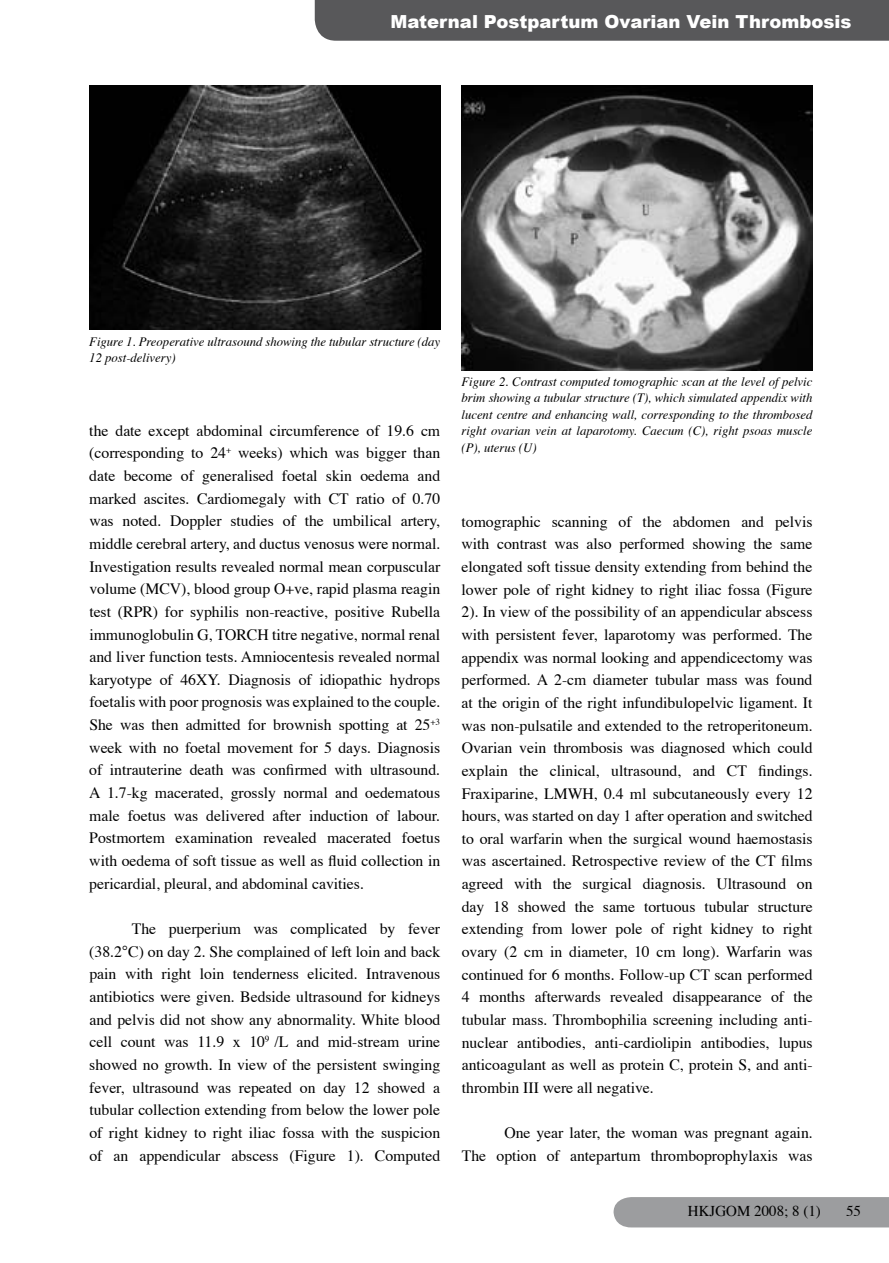
<style>
.page{position:relative;width:889px;height:1263px;background:#fff}
.page>*{position:absolute;margin:0;border:0;box-sizing:border-box;transform-origin:0 0}
.t1{font:900 18px "Arial";color:#fff}
.t2{font:15.75px/22.6px "Times";color:#000;text-align:justify}
.t3{font:15px "Times";color:#000}
.t4{font:italic 12.75px/16.5px "Times";color:#000}
</style>
<div class="page">
<div style="left:315px;top:0;width:574px;height:41px;background:#58585a"></div>
<div style="left:613px;top:1197px;width:276px;height:30px;background:#9c9d9f"></div>
<img style="left:89px;top:85px;width:351px;height:245px">
<img style="left:461px;top:85px;width:351px;height:285px">
<p class="t1" style="left:390px;top:12px;width:462px">Maternal Postpartum Ovarian Vein Thrombosis</p>
<p class="t4" style="left:89px;top:332px;width:352px">Figure 1. Preoperative ultrasound showing the tubular structure (day<br>12 post-delivery)</p>
<p class="t2" style="left:89px;top:418px;width:352px">the date except abdominal circumference of 19.6 cm (corresponding to 24<sup>+</sup> weeks) which was bigger than date become of generalised foetal skin oedema and marked ascites. Cardiomegaly with CT ratio of 0.70 was noted. Doppler studies of the umbilical artery, middle cerebral artery, and ductus venosus were normal.<br>Investigation results revealed normal mean corpuscular volume (MCV), blood group O+ve, rapid plasma reagin test (RPR) for syphilis non-reactive, positive Rubella immunoglobulin G, TORCH titre negative, normal renal and liver function tests. Amniocentesis revealed normal karyotype of 46XY. Diagnosis of idiopathic hydrops foetalis with poor prognosis was explained to the couple.<br>She was then admitted for brownish spotting at 25<sup>+3 </sup>week with no foetal movement for 5 days. Diagnosis of intrauterine death was confirmed with ultrasound.<br>A 1.7-kg macerated, grossly normal and oedematous male foetus was delivered after induction of labour.<br>Postmortem examination revealed macerated foetus with oedema of soft tissue as well as fluid collection in pericardial, pleural, and abdominal cavities.</p>
<p class="t2" style="left:89px;top:916px;width:352px;text-indent:43px">The puerperium was complicated by fever (38.2 C) on day 2. She complained of left loin and back pain with right loin tenderness elicited. Intravenous antibiotics were given. Bedside ultrasound for kidneys and pelvis did not show any abnormality. White blood cell count was 11.9 x 10<sup>9</sup> /L and mid-stream urine showed no growth. In view of the persistent swinging fever, ultrasound was repeated on day 12 showed a tubular collection extending from below the lower pole of right kidney to right iliac fossa with the suspicion of an appendicular abscess (Figure 1). Computed</p>
<p class="t4" style="left:461px;top:372px;width:352px;text-align:justify">Figure 2. Contrast computed tomographic scan at the level of pelvic brim showing a tubular structure (T), which simulated appendix with lucent centre and enhancing wall, corresponding to the thrombosed right ovarian vein at laparotomy. Caecum (C), right psoas muscle (P), uterus (U)</p>
<p class="t2" style="left:461px;top:509px;width:353px">tomographic scanning of the abdomen and pelvis with contrast was also performed showing the same elongated soft tissue density extending from behind the lower pole of right kidney to right iliac fossa (Figure 2). In view of the possibility of an appendicular abscess with persistent fever, laparotomy was performed. The appendix was normal looking and appendicectomy was performed. A 2-cm diameter tubular mass was found at the origin of the right infundibulopelvic ligament. It was non-pulsatile and extended to the retroperitoneum.<br>Ovarian vein thrombosis was diagnosed which could explain the clinical, ultrasound, and CT findings.<br>Fraxiparine, LMWH, 0.4 ml subcutaneously every 12 hours, was started on day 1 after operation and switched to oral warfarin when the surgical wound haemostasis was ascertained. Retrospective review of the CT films agreed with the surgical diagnosis. Ultrasound on day 18 showed the same tortuous tubular structure extending from lower pole of right kidney to right ovary (2 cm in diameter, 10 cm long). Warfarin was continued for 6 months. Follow-up CT scan performed 4 months afterwards revealed disappearance of the tubular mass. Thrombophilia screening including anti&shy;nuclear antibodies, anti-cardiolipin antibodies, lupus anticoagulant as well as protein C, protein S, and anti&shy;thrombin III were all negative.</p>
<p class="t2" style="left:462px;top:1120px;width:352px;text-align:right">One year later, the woman was pregnant again.<br>The option of antepartum thromboprophylaxis was</p>
<p class="t3" style="left:688px;top:1197px;width:134px">HKJGOM 2008; 8 (1)</p>
<p class="t3" style="left:846px;top:1197px;width:16px">55</p>
</div>
